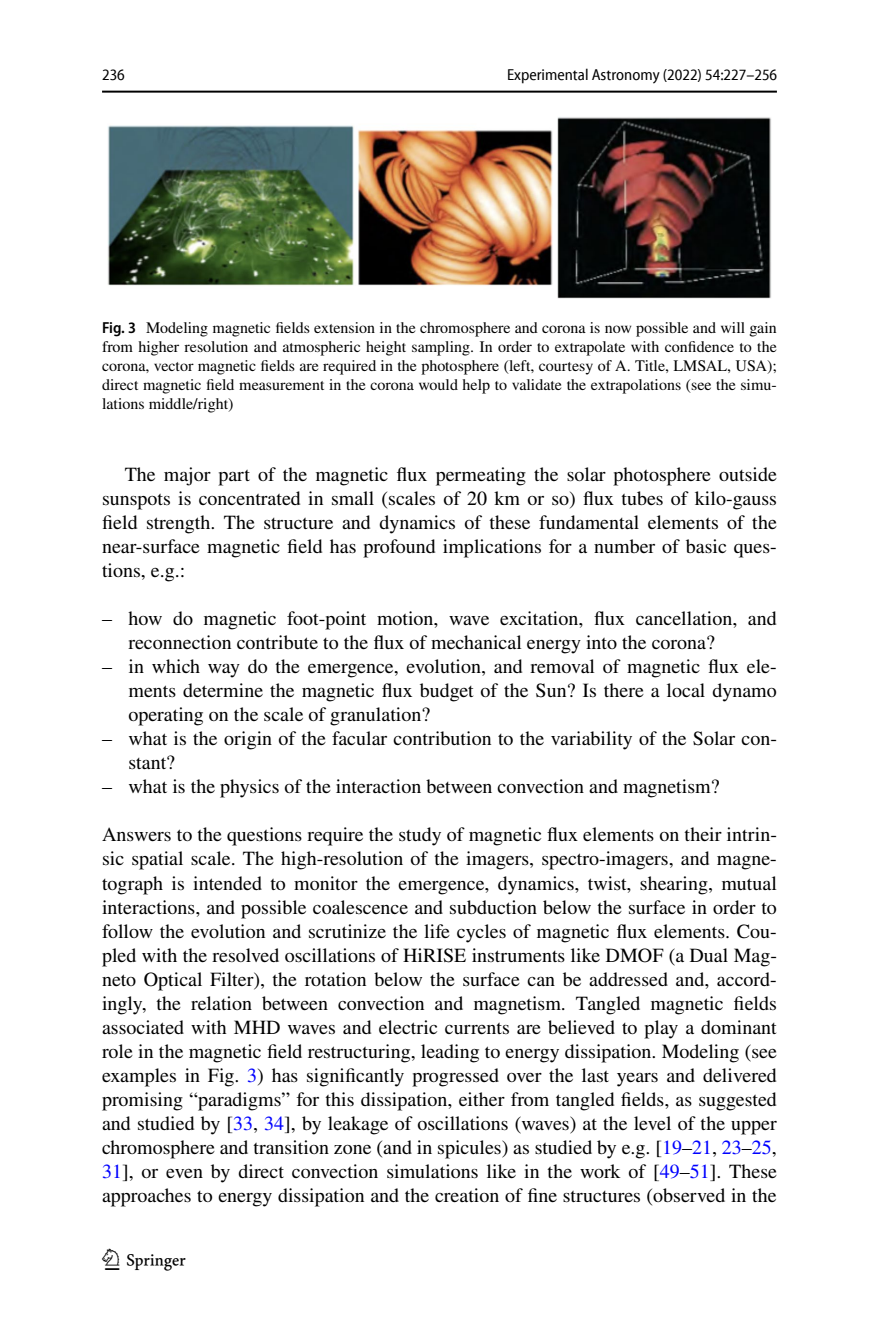
<style>
.page{position:relative;width:879px;height:1333px;background:#fff}
.page>*{position:absolute;margin:0;border:0;box-sizing:border-box;transform-origin:0 0}
.t1{font:30px "Springnew Regular 4";color:#000}
.t2{font:20px/24px "STIX";color:#000;text-align:justify}
.t3{font:16px/19px "STIX";color:#000;text-align:justify}
.t4{font:semi-condensed 16px "Myriad Pro Unic";color:#000}
.s1{font-family:"Myriad Pro";font-weight:600;font-stretch:semi-condensed}
.s2{color:#00f}
</style>
<div class="page">
<hr style="left:102px;top:91px;width:675px;height:2px;background:#000">
<img style="left:108px;top:117px;width:663px;height:181px">
<p class="t4" style="left:102px;top:69px;width:24px">236</p>
<p class="t4" style="left:507px;top:69px;width:272px">Experimental Astronomy (2022) 54:227–256</p>
<p class="t3" style="left:102px;top:319px;width:676px"><span class="s1">Fig. 3</span> Modeling magnetic fields extension in the chromosphere and corona is now possible and will gain from higher resolution and atmospheric height sampling. In order to extrapolate with confidence to the corona, vector magnetic fields are required in the photosphere (left, courtesy of A. Title, LMSAL, USA); direct magnetic field measurement in the corona would help to validate the extrapolations (see the simu&shy;lations middle/right)</p>
<p class="t2" style="left:102px;top:464px;width:676px;text-indent:23px">The major part of the magnetic flux permeating the solar photosphere outside sunspots is concentrated in small (scales of 20 km or so) flux tubes of kilo-gauss field strength. The structure and dynamics of these fundamental elements of the near-surface magnetic field has profound implications for a number of basic ques&shy;tions, e.g.:</p>
<p class="t2" style="left:128px;top:608px;width:650px;text-indent:-26px">– how do magnetic foot-point motion, wave excitation, flux cancellation, and reconnection contribute to the flux of mechanical energy into the corona?</p>
<p class="t2" style="left:128px;top:656px;width:650px;text-indent:-26px">– in which way do the emergence, evolution, and removal of magnetic flux ele&shy;ments determine the magnetic flux budget of the Sun? Is there a local dynamo operating on the scale of granulation?</p>
<p class="t2" style="left:128px;top:728px;width:650px;text-indent:-26px">– what is the origin of the facular contribution to the variability of the Solar con&shy;stant?</p>
<p class="t2" style="left:102px;top:776px;width:619px">– what is the physics of the interaction between convection and magnetism?</p>
<p class="t2" style="left:102px;top:824px;width:676px">Answers to the questions require the study of magnetic flux elements on their intrin&shy;sic spatial scale. The high-resolution of the imagers, spectro-imagers, and magne&shy;tograph is intended to monitor the emergence, dynamics, twist, shearing, mutual interactions, and possible coalescence and subduction below the surface in order to follow the evolution and scrutinize the life cycles of magnetic flux elements. Cou&shy;pled with the resolved oscillations of HiRISE instruments like DMOF (a Dual Mag&shy;neto Optical Filter), the rotation below the surface can be addressed and, accord&shy;ingly, the relation between convection and magnetism. Tangled magnetic fields associated with MHD waves and electric currents are believed to play a dominant role in the magnetic field restructuring, leading to energy dissipation. Modeling (see examples in Fig. <span class="s2">3</span>) has significantly progressed over the last years and delivered promising “paradigms” for this dissipation, either from tangled fields, as suggested and studied by [<span class="s2">33</span>, <span class="s2">34</span>], by leakage of oscillations (waves) at the level of the upper chromosphere and transition zone (and in spicules) as studied by e.g. [<span class="s2">19</span>–<span class="s2">21</span>, <span class="s2">23</span>–<span class="s2">25</span>, <span class="s2">31</span>], or even by direct convection simulations like in the work of [<span class="s2">49</span>–<span class="s2">51</span>]. These approaches to energy dissipation and the creation of fine structures (observed in the</p>
<h1 class="t1" style="left:105px;top:1248px;width:83px">1 3</h1>
</div>
